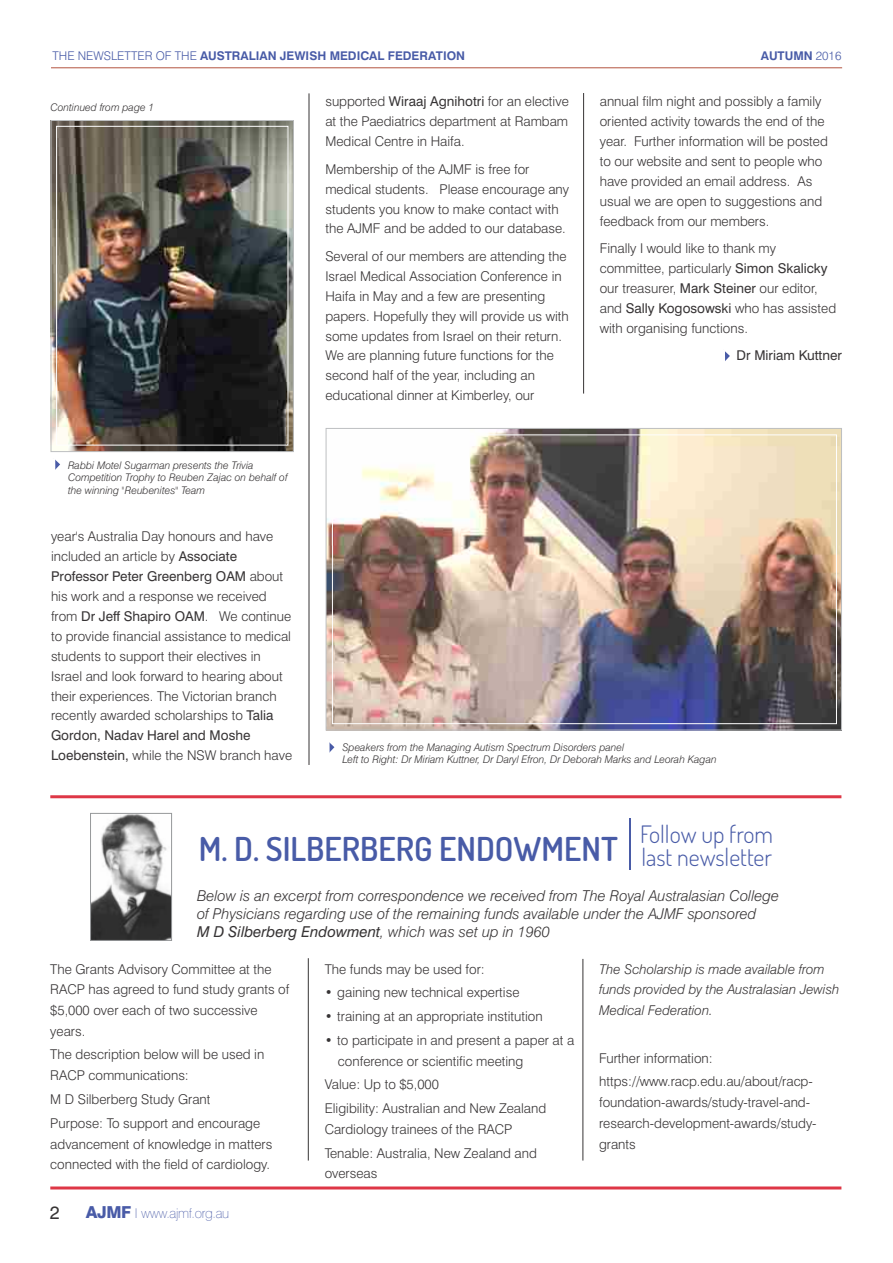
<style>
.page{position:relative;width:893px;height:1263px;background:#fff}
.page>*{position:absolute;margin:0;border:0;box-sizing:border-box;transform-origin:0 0}
.t1{font:700 33px "Dosis";color:#485ba7}
.t2{font:500 24px/23.4px "Dosis";color:#485ba7}
.t3{font:18px "Swiss 721 BT";color:#373435}
.t4{font:italic 300 15px/18px "Swiss 721 BT";color:#373435}
.t5{font:300 13.5px/20px "Swiss 721 BT";color:#373435}
.t6{font:italic 300 13.5px/20.7px "Swiss 721 BT";color:#373435}
.t7{font:100 13.5px "Swiss 721 BT";letter-spacing:-.025em;color:#495ba7}
.t8{font:13.5px "Swiss 721 BT";color:#373435}
.t9{font:700 12px "Swiss 721 BT";color:#485ba7}
.t10{font:italic 300 10.5px/12.6px "Swiss 721 BT";color:#373435}
.s1{font-weight:300}
.s2{font-weight:400}
.s3{font-weight:800;font-size:16.5px}
</style>
<div class="page">
<hr style="left:51px;top:67px;width:791px;height:1px;background:#b3543f">
<hr style="left:309px;top:93px;width:1px;height:672px;background:#373435">
<hr style="left:583px;top:93px;width:1px;height:301px;background:#373435">
<img style="left:50px;top:121px;width:242px;height:331px">
<img style="left:328px;top:430px;width:512px;height:298px">
<hr style="left:50px;top:795px;width:791px;height:3px;background:#de3746">
<hr style="left:308px;top:958px;width:1px;height:202px;background:#373435">
<hr style="left:583px;top:959px;width:1px;height:201px;background:#373435">
<img style="left:92px;top:815px;width:78px;height:123px">
<div style="left:90px;top:813px;width:82px;height:127px;border:1px solid #96989a"></div>
<hr style="left:50px;top:1186px;width:791px;height:3px;background:#de3746">
<div style="left:51px;top:120px;width:243px;height:332px;border:1px solid #bdbfc1"></div>
<div style="left:326px;top:428px;width:516px;height:302px;border:1px solid #bdbfc1"></div>
<svg style="left:330px;top:743px;width:4px;height:9px"></svg>
<svg style="left:55px;top:459px;width:5px;height:11px"></svg>
<svg style="left:725px;top:351px;width:5px;height:10px"></svg>
<hr style="left:630px;top:818px;width:1px;height:51px;background:#495ba7">
<div style="left:56px;top:126px;width:232px;height:319px;border:1px solid #fefefe"></div>
<div style="left:332px;top:435px;width:505px;height:289px;border:1px solid #fefefe"></div>
<p class="t9" style="left:52px;top:51px;width:414px"><span class="s1">THE NEWSLETTER OF THE</span> AUSTRALIAN JEWISH MEDICAL FEDERATION</p>
<p class="t9" style="left:761px;top:51px;width:82px">AUTUMN <span class="s1">2016</span></p>
<p class="t10" style="left:51px;top:102px;width:105px">Continued from page 1</p>
<p class="t5" style="left:600px;top:93px;width:230px">annual film night and possibly a family oriented activity towards the end of the year. Further information will be posted to our website and sent to people who have provided an email address. As usual we are open to suggestions and feedback from our members.</p>
<p class="t5" style="left:600px;top:240px;width:238px">Finally I would like to thank my committee, particularly <span class="s2">Simon Skalicky </span>our treasurer, <span class="s2">Mark Steiner</span> our editor, and <span class="s2">Sally Kogosowski</span> who has assisted with organising functions.</p>
<p class="t8" style="left:737px;top:350px;width:107px">Dr Miriam Kuttner</p>
<p class="t5" style="left:325px;top:93px;width:245px;text-align:justify">supported <span class="s2">Wiraaj Agnihotri</span> for an elective at the Paediatrics department at Rambam Medical Centre in Haifa.</p>
<p class="t5" style="left:325px;top:160px;width:245px">Membership of the AJMF is free for medical students. Please encourage any students you know to make contact with the AJMF and be added to our database.</p>
<p class="t5" style="left:325px;top:247px;width:245px">Several of our members are attending the Israel Medical Association Conference in Haifa in May and a few are presenting papers. Hopefully they will provide us with some updates from Israel on their return.<br>We are planning future functions for the second half of the year, including an educational dinner at Kimberley, our</p>
<p class="t10" style="left:68px;top:460px;width:221px">Rabbi Motel Sugarman presents the Trivia<br>Competition Trophy to Reuben Zajac on behalf of the winning "Reubenites" Team</p>
<p class="t5" style="left:51px;top:528px;width:243px">year's Australia Day honours and have included an article by <span class="s2">Associate Professor Peter Greenberg OAM</span> about his work and a response we received from <span class="s2">Dr Jeff Shapiro OAM</span>. We continue to provide financial assistance to medical students to support their electives in Israel and look forward to hearing about their experiences. The Victorian branch recently awarded scholarships to <span class="s2">Talia Gordon, Nadav Harel and Moshe Loebenstein,</span> while the NSW branch have</p>
<p class="t10" style="left:342px;top:742px;width:376px">Speakers from the Managing Autism Spectrum Disorders panel<br>Left to Right: Dr Miriam Kuttner, Dr Daryl Efron, Dr Deborah Marks and Leorah Kagan</p>
<h2 class="t2" style="left:640px;top:821px;width:134px">Follow up from last newsletter</h2>
<h1 class="t1" style="left:199px;top:827px;width:421px">M. D. SILBERBERG ENDOWMENT</h1>
<p class="t4" style="left:197px;top:888px;width:584px">Below is an excerpt from correspondence we received from The Royal Australasian College of Physicians regarding use of the remaining funds available under the AJMF sponsored<br><span class="s2">M D Silberberg Endowment</span>, which was set up in 1960</p>
<p class="t5" style="left:50px;top:960px;width:241px;line-height:20.7px">The Grants Advisory Committee at the<br>RACP has agreed to fund study grants of $5,000 over each of two successive years.</p>
<p class="t5" style="left:50px;top:1045px;width:216px;line-height:20.7px">The description below will be used in<br>RACP communications:</p>
<p class="t5" style="left:50px;top:1088px;width:211px;line-height:23.9px">M D Silberberg Study Grant<br>Purpose: To support and encourage</p>
<p class="t5" style="left:50px;top:1134px;width:224px;line-height:20.7px">advancement of knowledge in matters connected with the field of cardiology.</p>
<p class="t6" style="left:599px;top:960px;width:242px">The Scholarship is made available from funds provided by the Australasian Jewish<br>Medical Federation.</p>
<p class="t5" style="left:599px;top:1047px;width:215px;line-height:23.9px">Further information: https://www.racp.edu.au/about/racp-</p>
<p class="t5" style="left:599px;top:1093px;width:219px;line-height:20.7px">foundation-awards/study-travel-and&shy;research-development-awards/study&shy;grants</p>
<p class="t5" style="left:325px;top:960px;width:162px">The funds may be used for:</p>
<p class="t5" style="left:325px;top:984px;width:196px">• gaining new technical expertise</p>
<p class="t5" style="left:325px;top:1008px;width:220px">• training at an appropriate institution</p>
<p class="t5" style="left:338px;top:1031px;width:238px;line-height:20.7px;text-indent:-13px">• to participate in and present a paper at a conference or scientific meeting</p>
<p class="t5" style="left:325px;top:1074px;width:223px;line-height:23.9px">Value: Up to $5,000<br>Eligibility: Australian and New Zealand</p>
<p class="t5" style="left:325px;top:1118px;width:214px;line-height:23.9px">Cardiology trainees of the RACP<br>Tenable: Australia, New Zealand and</p>
<p class="t5" style="left:325px;top:1165px;width:54px">overseas</p>
<h3 class="t3" style="left:50px;top:1205px;width:11px">2</h3>
<p class="t7" style="left:86px;top:1208px;width:145px"><span class="s3">AJMF</span> I www.ajmf.org.au</p>
</div>
